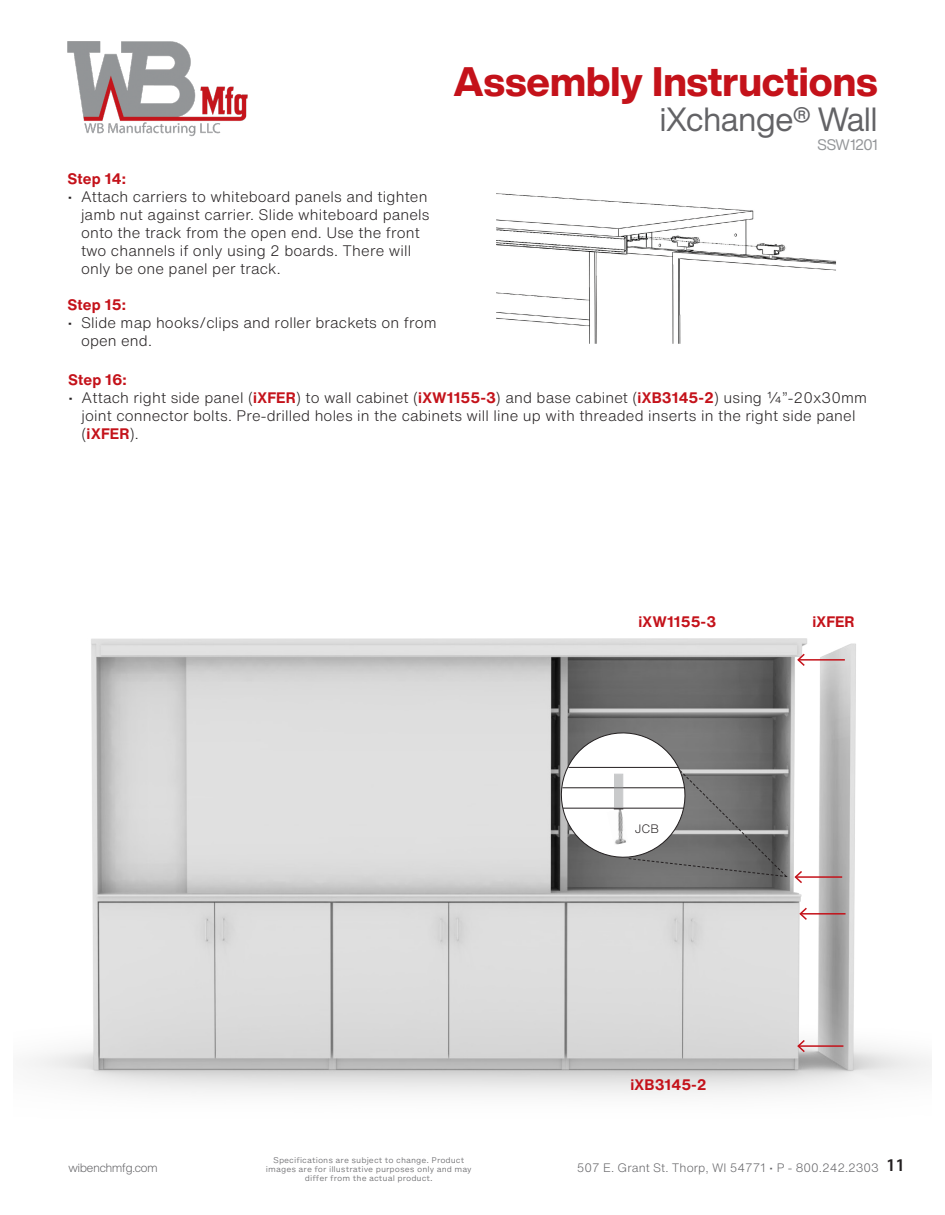
<style>
.page{position:relative;width:945px;height:1215px;background:#fff}
.page>*{position:absolute;margin:0;border:0;box-sizing:border-box;transform-origin:0 0}
.t1{font:800 40.5px "Helvetica Now Display";color:#c4121a}
.t2{font:33px "Helvetica Now Display";color:#636366}
.t3{font:600 18px "Myriad Pro";color:#231f20}
.t4{font:300 15px/18px "Helvetica Now Text";letter-spacing:.01em;color:#231f20}
.Address{font:700 15px "Helvetica Now Text";color:#c4121a}
.t5{font:15px "Helvetica Now Display";letter-spacing:-.005em;color:#939598}
.t6{font:300 12px "Helvetica Now Text";color:#636366}
.t7{font:300 12px "Helvetica Now Display";color:#636366}
.t8{font:300 12px "Helvetica Now Text";color:#231f20}
.t9{font:300 7.5px/9px "Helvetica Now Micro";color:#636366;text-align:center}
.s1{font-weight:700;color:#c4121a}
</style>
<div class="page">
<img style="left:67px;top:41px;width:181px;height:96px">
<img style="left:28px;top:638px;width:903px;height:457px">
<img style="left:496px;top:193px;width:340px;height:151px">
<hr style="left:798px;top:659px;width:47px;height:2px;background:#c4121a">
<svg style="left:796px;top:652px;width:10px;height:16px"></svg>
<hr style="left:796px;top:876px;width:46px;height:2px;background:#c4121a">
<hr style="left:800px;top:913px;width:46px;height:2px;background:#c4121a">
<svg style="left:798px;top:906px;width:11px;height:16px"></svg>
<hr style="left:798px;top:1045px;width:45px;height:2px;background:#c4121a">
<svg style="left:796px;top:1038px;width:10px;height:16px"></svg>
<svg style="left:554px;top:725px;width:250px;height:160px"></svg>
<svg style="left:614px;top:774px;width:9px;height:33px"></svg>
<h1 class="t1" style="left:454px;top:54px;width:425px">Assembly Instructions</h1>
<p class="t5" style="left:818px;top:134px;width:61px">SSW1201</p>
<h2 class="t2" style="left:660px;top:97px;width:219px">iXchange® Wall</h2>
<p class="Address" style="left:68px;top:168px;width:60px">Step 14:</p>
<p class="t4" style="left:81px;top:187px;width:350px;text-indent:-14px">• Attach carriers to whiteboard panels and tighten jamb nut against carrier. Slide whiteboard panels onto the track from the open end. Use the front two channels if only using 2 boards. There will only be one panel per track.</p>
<p class="Address" style="left:68px;top:294px;width:60px">Step 15:</p>
<p class="t4" style="left:81px;top:313px;width:357px;text-indent:-14px">• Slide map hooks/clips and roller brackets on from open end.</p>
<p class="Address" style="left:68px;top:368px;width:60px">Step 16:</p>
<p class="t4" style="left:82px;top:388px;width:787px;text-indent:-14px">• Attach right side panel (<span class="s1">iXFER</span>) to wall cabinet (<span class="s1">iXW1155-3</span>) and base cabinet (<span class="s1">iXB3145-2</span>) using ¼”-20x30mm joint connector bolts. Pre-drilled holes in the cabinets will line up with threaded inserts in the right side panel (<span class="s1">iXFER</span>).</p>
<p class="Address" style="left:638px;top:610px;width:79px">iXW1155-3</p>
<p class="t8" style="left:635px;top:819px;width:26px">JCB</p>
<p class="Address" style="left:812px;top:610px;width:44px">iXFER</p>
<p class="Address" style="left:630px;top:1073px;width:78px">iXB3145-2</p>
<p class="t9" style="left:266px;top:1155px;width:207px">Specifications are subject to change. Product images are for illustrative purposes only and may differ from the actual product.</p>
<p class="t3" style="left:886px;top:1154px;width:21px">11</p>
<p class="t7" style="left:68px;top:1159px;width:91px">wibenchmfg.com</p>
<p class="t6" style="left:577px;top:1159px;width:304px">507 E. Grant St. Thorp, WI 54771 • P - 800.242.2303</p>
</div>
